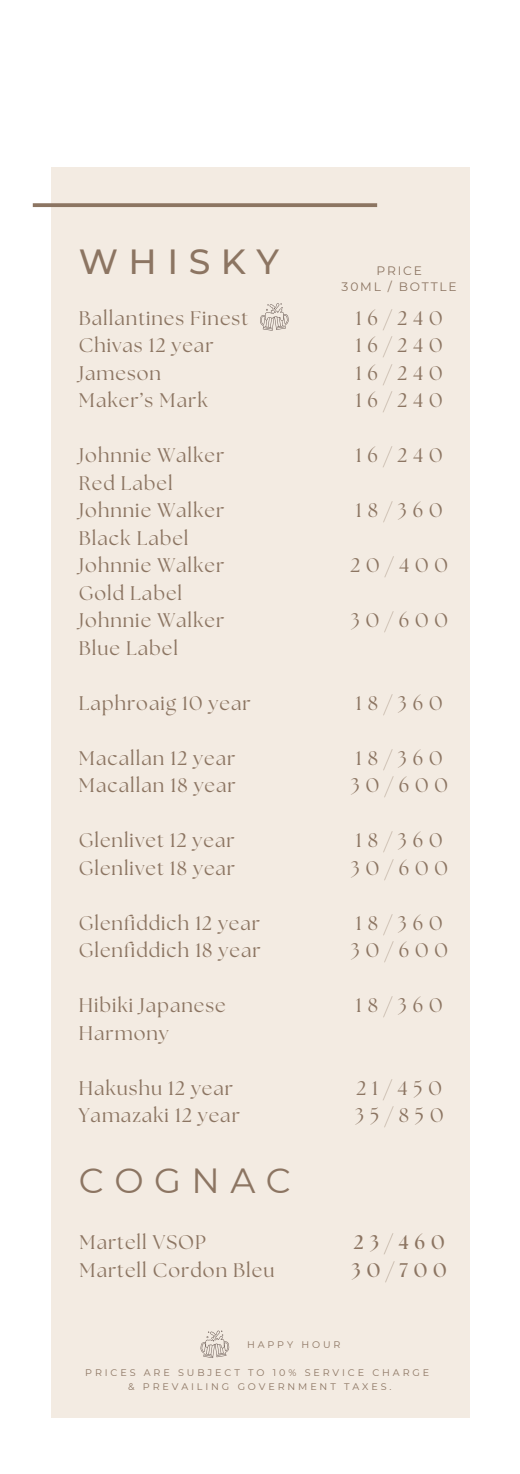
<style>
.page{position:relative;width:520px;height:1474px;background:#fff}
.page>*{position:absolute;margin:0;border:0;box-sizing:border-box;transform-origin:0 0}
.t1{font:34.82px "Montserrat";letter-spacing:.3em;color:#8c7562}
.t2{font:500 34.82px "Montserrat";letter-spacing:.3em;color:#8c7562}
.t3{font:19.78px/27.5px "The Seasons";letter-spacing:.3em;color:#8c7562}
.t4{font:700 19.78px/28.9px "The Seasons";letter-spacing:.3em;color:#8c7562}
.t5{font:19.6px/27.5px "The Seasons";letter-spacing:.05em;color:#8c7562}
.t6{font:12.25px/16.3px "Montserrat";letter-spacing:.15em;color:#8c7562;text-align:center}
.t7{font:9.62px/13.7px "Montserrat";letter-spacing:.3em;color:#8c7562;text-align:center}
</style>
<div class="page">
<div style="left:51px;top:167px;width:418px;height:1251px;background:#f3ebe2"></div>
<svg style="left:33px;top:203px;width:344px;height:4px"></svg>
<svg style="left:260px;top:303px;width:29px;height:28px"></svg>
<svg style="left:200px;top:1331px;width:29px;height:27px"></svg>
<h1 class="t2" style="left:79px;top:240px;width:202px">WHISKY</h1>
<p class="t5" style="left:79px;top:306px;width:171px">Ballantines Finest<br>Chivas 12 year<br>Jameson<br>Maker’s Mark</p>
<p class="t5" style="left:79px;top:443px;width:147px">Johnnie Walker<br>Red Label<br>Johnnie Walker<br>Black Label<br>Johnnie Walker<br>Gold Label<br>Johnnie Walker<br>Blue Label</p>
<p class="t5" style="left:79px;top:691px;width:173px">Laphroaig 10 year</p>
<p class="t5" style="left:79px;top:746px;width:158px">Macallan 12 year<br>Macallan 18 year</p>
<p class="t5" style="left:79px;top:828px;width:158px">Glenlivet 12 year<br>Glenlivet 18 year</p>
<p class="t5" style="left:79px;top:910px;width:183px">Glenfiddich 12 year<br>Glenfiddich 18 year</p>
<p class="t5" style="left:79px;top:993px;width:148px">Hibiki Japanese<br>Harmony</p>
<p class="t5" style="left:79px;top:1075px;width:163px">Hakushu 12 year<br>Yamazaki 12 year</p>
<h1 class="t1" style="left:79px;top:1159px;width:214px">COGNAC</h1>
<p class="t5" style="left:79px;top:1230px;width:197px">Martell VSOP<br>Martell Cordon Bleu</p>
<p class="t6" style="left:342px;top:262px;width:117px">PRICE<br>30ML / BOTTLE</p>
<p class="t3" style="left:356px;top:306px;width:88px;text-align:justify">16/240<br>16/240<br>16/240<br>16/240</p>
<p class="t3" style="left:356px;top:443px;width:88px">16/240</p>
<p class="t3" style="left:356px;top:498px;width:88px">18/360</p>
<p class="t3" style="left:350px;top:553px;width:99px">20/400</p>
<p class="t3" style="left:351px;top:608px;width:99px">30/600</p>
<p class="t3" style="left:356px;top:690px;width:88px">18/360</p>
<p class="t3" style="left:351px;top:745px;width:99px">18/360<br>30/600</p>
<p class="t3" style="left:351px;top:828px;width:99px">18/360<br>30/600</p>
<p class="t3" style="left:351px;top:910px;width:99px">18/360<br>30/600</p>
<p class="t3" style="left:356px;top:993px;width:88px">18/360</p>
<p class="t3" style="left:355px;top:1075px;width:90px">21/450<br>35/850</p>
<p class="t4" style="left:352px;top:1228px;width:97px">23/460<br>30/700</p>
<p class="t7" style="left:247px;top:1337px;width:95px">HAPPY HOUR</p>
<p class="t7" style="left:85px;top:1366px;width:345px">PRICES ARE SUBJECT TO 10% SERVICE CHARGE &amp; PREVAILING GOVERNMENT TAXES.</p>
</div>
